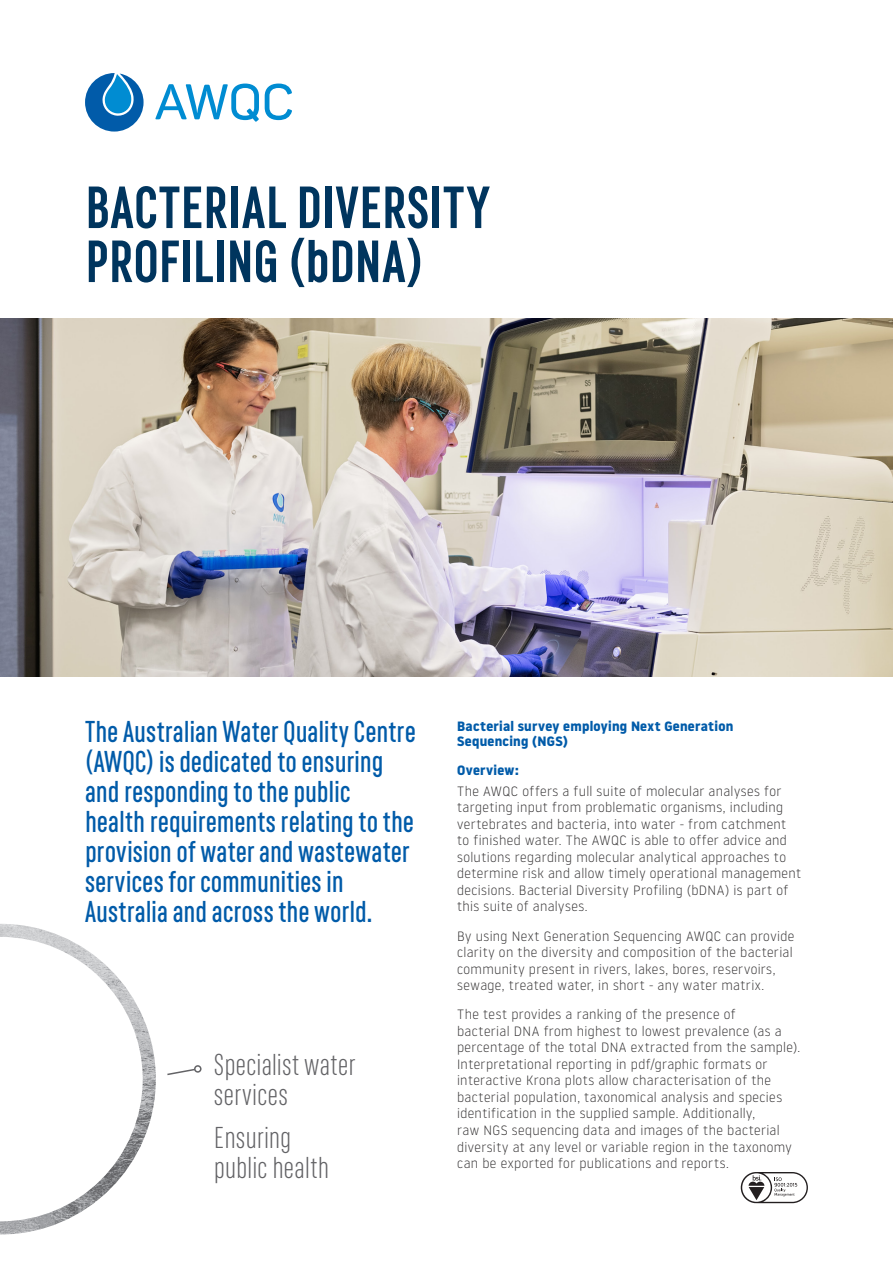
<style>
.page{position:relative;width:893px;height:1263px;background:#fff}
.page>*{position:absolute;margin:0;border:0;box-sizing:border-box;transform-origin:0 0}
.t1{font:700 60px/54px "RF Rufo";color:#00355e}
._02_Main_Heading{font:600 30px/30px "RF Rufo";color:#015ba9}
._04_Pull_Out_Text{font:300 30px/30px "RF Rufo";color:#636366}
._03_Body{font:300 13.5px/16.5px "Noway";letter-spacing:.025em;color:#312f30}
._03_Body_Heading{font:700 13.5px/15px "Noway";letter-spacing:.02em;color:#015ba9}
</style>
<div class="page">
<svg style="left:155px;top:84px;width:137px;height:38px"></svg>
<svg style="left:85px;top:73px;width:59px;height:59px"></svg>
<svg style="left:167px;top:1069px;width:28px;height:7px"></svg>
<div style="left:194px;top:1065px;width:8px;height:8px;border:2px solid #636366;border-radius:50%"></div>
<svg style="left:741px;top:1172px;width:67px;height:31px"></svg>
<img style="left:0;top:924px;width:156px;height:310px">
<img style="left:0;top:319px;width:893px;height:357px">
<p class="t1" style="left:85px;top:180px;width:406px">BACTERIAL DIVERSITY<br>PROFILING (bDNA)</p>
<p class="_02_Main_Heading" style="left:85px;top:716px;width:332px">The Australian Water Quality Centre (AWQC) is dedicated to ensuring and responding to the public health requirements relating to the provision of water and wastewater services for communities in<br>Australia and across the world.</p>
<p class="_03_Body_Heading" style="left:457px;top:719px;width:278px">Bacterial survey employing Next Generation<br>Sequencing (NGS)</p>
<p class="_03_Body_Heading" style="left:457px;top:763px;width:63px">Overview:</p>
<p class="_03_Body" style="left:457px;top:782px;width:346px">The AWQC offers a full suite of molecular analyses for targeting input from problematic organisms, including vertebrates and bacteria, into water - from catchment to finished water. The AWQC is able to offer advice and solutions regarding molecular analytical approaches to determine risk and allow timely operational management decisions. Bacterial Diversity Profiling (bDNA) is part of this suite of analyses.</p>
<p class="_03_Body" style="left:457px;top:927px;width:339px">By using Next Generation Sequencing AWQC can provide clarity on the diversity and composition of the bacterial community present in rivers, lakes, bores, reservoirs, sewage, treated water, in short - any water matrix.</p>
<p class="_03_Body" style="left:457px;top:1006px;width:345px">The test provides a ranking of the presence of<br>bacterial DNA from highest to lowest prevalence (as a percentage of the total DNA extracted from the sample).<br>Interpretational reporting in pdf/graphic formats or interactive Krona plots allow characterisation of the bacterial population, taxonomical analysis and species identification in the supplied sample. Additionally,<br>raw NGS sequencing data and images of the bacterial diversity at any level or variable region in the taxonomy can be exported for publications and reports.</p>
<p class="_04_Pull_Out_Text" style="left:214px;top:1050px;width:143px">Specialist water services</p>
<p class="_04_Pull_Out_Text" style="left:214px;top:1123px;width:117px">Ensuring public health</p>
</div>
